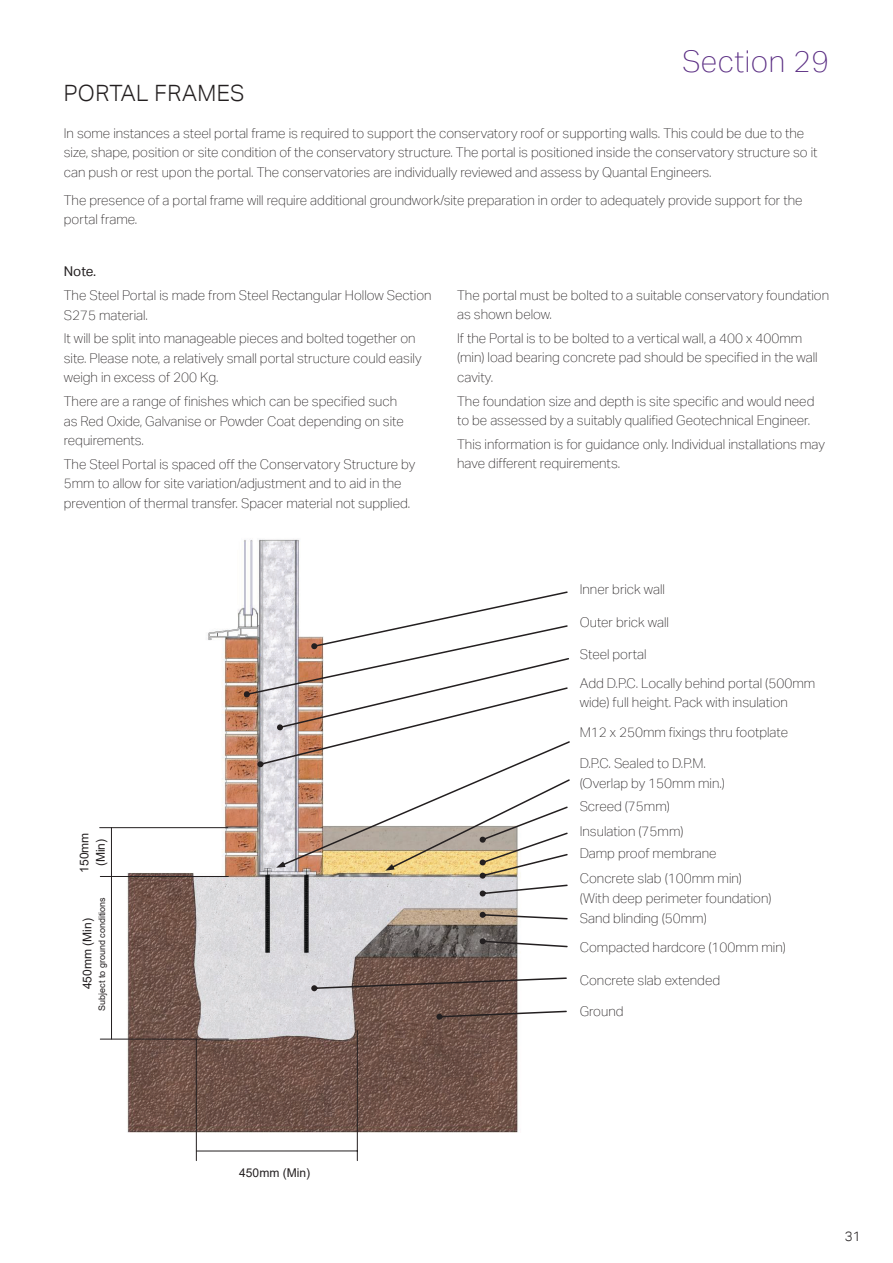
<style>
.page{position:relative;width:893px;height:1263px;background:#fff}
.page>*{position:absolute;margin:0;border:0;box-sizing:border-box;transform-origin:0 0}
.t1{font:100 30px "Aktiv Grotesk";letter-spacing:.02em;color:#5a2d83}
.t2{font:300 22.5px "Aktiv Grotesk";letter-spacing:.02em;color:#231f20}
.t3{font:100 13.5px/19.5px "Aktiv Grotesk";color:#231f20}
.t4{font:13.5px "Aktiv Grotesk";color:#231f20}
.t5{font:300 13.5px "Aktiv Grotesk";color:#231f20}
.t6{font:12px/16.4px "Arial";color:#231f20;text-align:center}
.t7{font:9px "Arial";color:#231f20}
</style>
<div class="page">
<img style="left:120px;top:539px;width:398px;height:599px">
<svg style="left:480px;top:912px;width:88px;height:7px"></svg>
<svg style="left:311px;top:977px;width:256px;height:14px"></svg>
<svg style="left:436px;top:1011px;width:131px;height:9px"></svg>
<svg style="left:480px;top:938px;width:88px;height:9px"></svg>
<svg style="left:244px;top:591px;width:326px;height:306px"></svg>
<hr style="left:196px;top:1039px;width:1px;height:121px;background:#231f20">
<hr style="left:100px;top:876px;width:128px;height:1px;background:#231f20">
<hr style="left:111px;top:828px;width:1px;height:211px;background:#231f20">
<hr style="left:100px;top:1039px;width:128px;height:1px;background:#231f20">
<hr style="left:357px;top:1030px;width:1px;height:130px;background:#231f20">
<hr style="left:196px;top:1151px;width:161px;height:1px;background:#231f20">
<hr style="left:100px;top:827px;width:128px;height:1px;background:#231f20">
<p class="t1" style="left:682px;top:45px;width:149px">Section 29</p>
<p class="t2" style="left:64px;top:80px;width:182px">PORTAL FRAMES</p>
<p class="t3" style="left:64px;top:123px;width:755px">In some instances a steel portal frame is required to support the conservatory roof or supporting walls. This could be due to the size, shape, position or site condition of the conservatory structure. The portal is positioned inside the conservatory structure so it can push or rest upon the portal. The conservatories are individually reviewed and assess by Quantal Engineers.</p>
<p class="t3" style="left:64px;top:190px;width:740px">The presence of a portal frame will require additional groundwork/site preparation in order to adequately provide support for the portal frame.</p>
<p class="t4" style="left:64px;top:264px;width:34px">Note.</p>
<p class="t3" style="left:64px;top:286px;width:369px">The Steel Portal is made from Steel Rectangular Hollow Section<br>S275 material.</p>
<p class="t3" style="left:64px;top:329px;width:359px">It will be split into manageable pieces and bolted together on site. Please note, a relatively small portal structure could easily weigh in excess of 200 Kg.</p>
<p class="t3" style="left:64px;top:392px;width:341px">There are a range of finishes which can be specified such as Red Oxide, Galvanise or Powder Coat depending on site requirements.</p>
<p class="t3" style="left:64px;top:454px;width:353px">The Steel Portal is spaced off the Conservatory Structure by<br>5mm to allow for site variation/adjustment and to aid in the prevention of thermal transfer. Spacer material not supplied.</p>
<p class="t3" style="left:457px;top:285px;width:374px">The portal must be bolted to a suitable conservatory foundation as shown below.</p>
<p class="t3" style="left:457px;top:328px;width:362px">If the Portal is to be bolted to a vertical wall, a 400 x 400mm (min) load bearing concrete pad should be specified in the wall cavity.</p>
<p class="t3" style="left:457px;top:391px;width:359px">The foundation size and depth is site specific and would need to be assessed by a suitably qualified Geotechnical Engineer.</p>
<p class="t3" style="left:457px;top:434px;width:369px">This information is for guidance only. Individual installations may have different requirements.</p>
<p class="t6" style="left:76px;top:873px;width:42px;rotate:-90deg">150mm (Min)</p>
<p class="t7" style="left:96px;top:1011px;width:115px;rotate:-90deg">Subject to ground conditions</p>
<p class="t6" style="left:79px;top:989px;width:73px;rotate:-90deg">450mm (Min)</p>
<p class="t3" style="left:580px;top:580px;width:87px">Inner brick wall</p>
<p class="t3" style="left:580px;top:612px;width:91px">Outer brick wall</p>
<p class="t3" style="left:580px;top:644px;width:68px">Steel portal</p>
<p class="t3" style="left:580px;top:673px;width:237px">Add D.P.C. Locally behind portal (500mm wide) full height. Pack with insulation</p>
<p class="t3" style="left:580px;top:722px;width:210px">M12 x 250mm fixings thru footplate</p>
<p class="t3" style="left:580px;top:754px;width:128px">D.P.C. Sealed to D.P.M.</p>
<p class="t3" style="left:580px;top:773px;width:147px">(Overlap by 150mm min.)</p>
<p class="t3" style="left:580px;top:797px;width:92px">Screed (75mm)</p>
<p class="t3" style="left:580px;top:822px;width:105px">Insulation (75mm)</p>
<p class="t3" style="left:580px;top:843px;width:138px">Damp proof membrane</p>
<p class="t3" style="left:580px;top:868px;width:164px">Concrete slab (100mm min)</p>
<p class="t3" style="left:580px;top:888px;width:193px">(With deep perimeter foundation)</p>
<p class="t3" style="left:580px;top:908px;width:129px">Sand blinding (50mm)</p>
<p class="t3" style="left:580px;top:938px;width:208px">Compacted hardcore (100mm min)</p>
<p class="t3" style="left:580px;top:970px;width:142px">Concrete slab extended</p>
<p class="t3" style="left:580px;top:1001px;width:45px">Ground</p>
<p class="t6" style="left:239px;top:1164px;width:73px">450mm (Min)</p>
<p class="t5" style="left:845px;top:1228px;width:17px">31</p>
</div>
